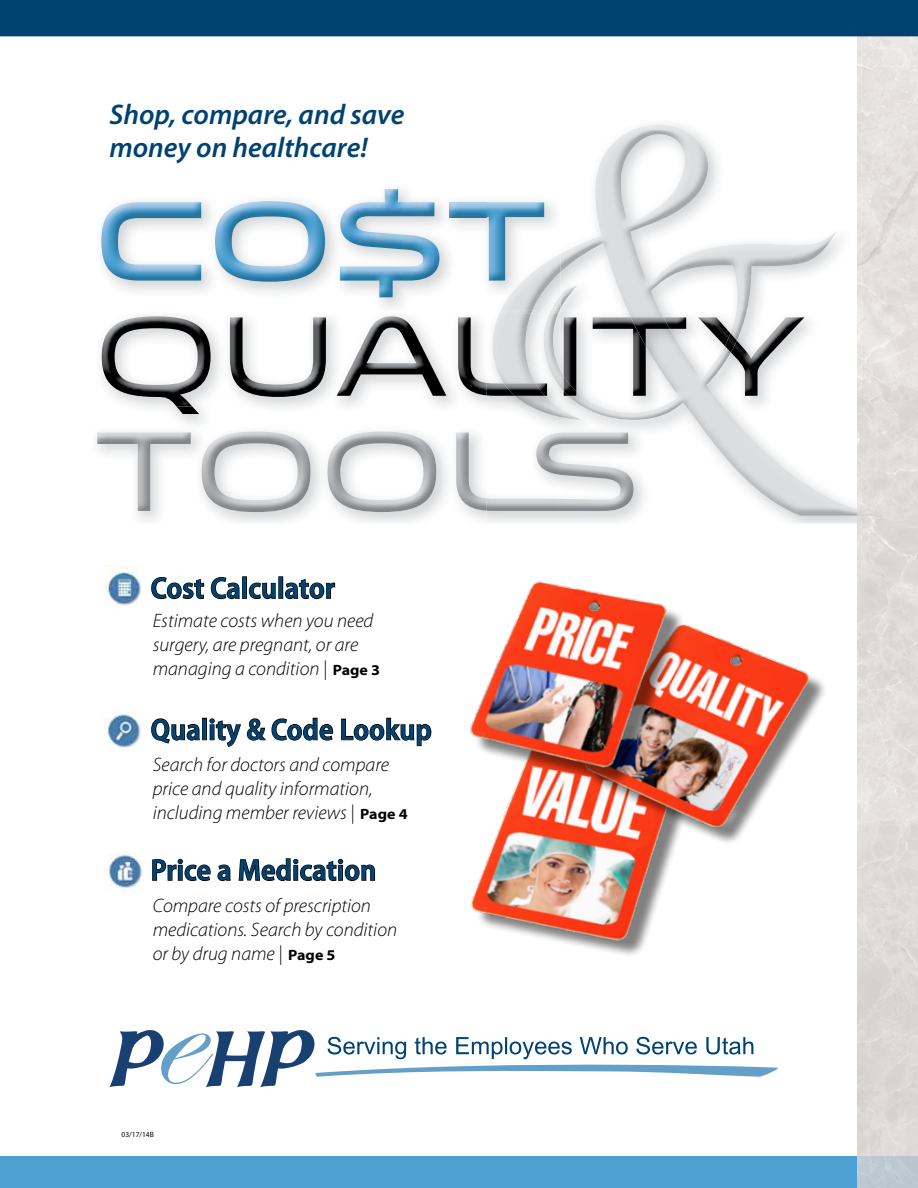
<style>
.page{position:relative;width:918px;height:1188px;background:#fff}
.page>*{position:absolute;margin:0;border:0;box-sizing:border-box;transform-origin:0 0}
.t1{font:600 semi-condensed 30px "Myriad Pro";letter-spacing:.01em;color:#004270}
.t2{font:italic 600 28.5px/33px "Myriad Pro";color:#004270}
.t3{font:italic 300 19.5px/24px "Myriad Pro";color:#000}
.t4{font:7.5px "Myriad Pro";color:#000}
.s1{font-weight:700;font-style:normal;font-stretch:semi-expanded;font-size:15px}
</style>
<div class="page">
<img style="left:796px;top:514px;width:61px;height:2px">
<img style="left:561px;top:130px;width:296px;height:384px">
<img style="left:97px;top:430px;width:553px;height:93px">
<img style="left:311px;top:443px;width:16px;height:57px">
<img style="left:327px;top:432px;width:109px;height:80px">
<img style="left:202px;top:432px;width:109px;height:80px">
<img style="left:456px;top:433px;width:178px;height:55px">
<img style="left:486px;top:481px;width:134px;height:7px">
<img style="left:549px;top:454px;width:18px;height:10px">
<img style="left:97px;top:433px;width:94px;height:78px">
<img style="left:101px;top:200px;width:385px;height:225px">
<img style="left:486px;top:310px;width:334px;height:120px">
<img style="left:493px;top:310px;width:254px;height:120px">
<img style="left:211px;top:328px;width:126px;height:57px">
<img style="left:176px;top:406px;width:23px;height:8px">
<img style="left:102px;top:316px;width:109px;height:90px">
<img style="left:230px;top:317px;width:96px;height:80px">
<img style="left:698px;top:317px;width:106px;height:79px">
<img style="left:725px;top:333px;width:12px;height:19px">
<img style="left:593px;top:317px;width:93px;height:79px">
<img style="left:631px;top:317px;width:39px;height:29px">
<img style="left:564px;top:317px;width:12px;height:59px">
<img style="left:564px;top:376px;width:12px;height:20px">
<img style="left:458px;top:317px;width:28px;height:78px">
<img style="left:486px;top:383px;width:61px;height:13px">
<img style="left:504px;top:383px;width:41px;height:13px">
<img style="left:337px;top:316px;width:109px;height:80px">
<img style="left:487px;top:201px;width:68px;height:90px">
<img style="left:500px;top:254px;width:61px;height:56px">
<img style="left:101px;top:310px;width:460px;height:3px">
<img style="left:340px;top:189px;width:100px;height:108px">
<img style="left:215px;top:201px;width:110px;height:81px">
<img style="left:450px;top:202px;width:36px;height:15px">
<img style="left:486px;top:202px;width:58px;height:79px">
<img style="left:101px;top:202px;width:100px;height:79px">
<div style="left:0;top:1157px;width:918px;height:31px;background:#4ca1d2"></div>
<svg style="left:109px;top:1030px;width:669px;height:57px"></svg>
<img style="left:857px;top:36px;width:61px;height:1152px">
<div style="left:0;top:0;width:918px;height:36px;background:#004270"></div>
<img style="left:471px;top:808px;width:204px;height:147px">
<div style="left:588px;top:628px;width:239px;height:217px;background:#000;opacity:.5"></div>
<img style="left:574px;top:628px;width:253px;height:204px">
<img style="left:420px;top:488px;width:298px;height:320px">
<svg style="left:151px;top:577px;width:89px;height:23px"></svg>
<div style="left:242px;top:576px;width:5px;height:23px;border:1px solid #000"></div>
<svg style="left:248px;top:582px;width:28px;height:18px"></svg>
<div style="left:278px;top:576px;width:5px;height:23px;border:1px solid #000"></div>
<svg style="left:285px;top:579px;width:51px;height:21px"></svg>
<svg style="left:151px;top:718px;width:49px;height:26px"></svg>
<div style="left:202px;top:718px;width:5px;height:22px;border:1px solid #000"></div>
<svg style="left:209px;top:717px;width:125px;height:30px"></svg>
<svg style="left:341px;top:707px;width:91px;height:52px"></svg>
<svg style="left:152px;top:858px;width:59px;height:24px"></svg>
<svg style="left:217px;top:864px;width:14px;height:18px"></svg>
<svg style="left:238px;top:858px;width:138px;height:24px"></svg>
<img style="left:105px;top:566px;width:36px;height:42px">
<img style="left:103px;top:713px;width:42px;height:35px">
<img style="left:104px;top:853px;width:39px;height:35px">
<h2 class="t2" style="left:109px;top:97px;width:296px">Shop, compare, and save money on healthcare!</h2>
<h1 class="t1" style="left:151px;top:572px;width:186px">Cost Calculator</h1>
<p class="t3" style="left:153px;top:608px;width:229px">Estimate costs when you need surgery, are pregnant, or are managing a condition | <span class="s1">Page 3</span></p>
<h1 class="t1" style="left:151px;top:713px;width:282px">Quality &amp; Code Lookup</h1>
<p class="t3" style="left:153px;top:753px;width:257px">Search for doctors and compare price and quality information, including member reviews | <span class="s1">Page 4</span></p>
<h1 class="t1" style="left:151px;top:854px;width:227px">Price a Medication</h1>
<p class="t3" style="left:153px;top:893px;width:246px">Compare costs of prescription medications. Search by condition or by drug name | <span class="s1">Page 5</span></p>
<p class="t4" style="left:122px;top:1130px;width:34px">03/17/14B</p>
</div>
